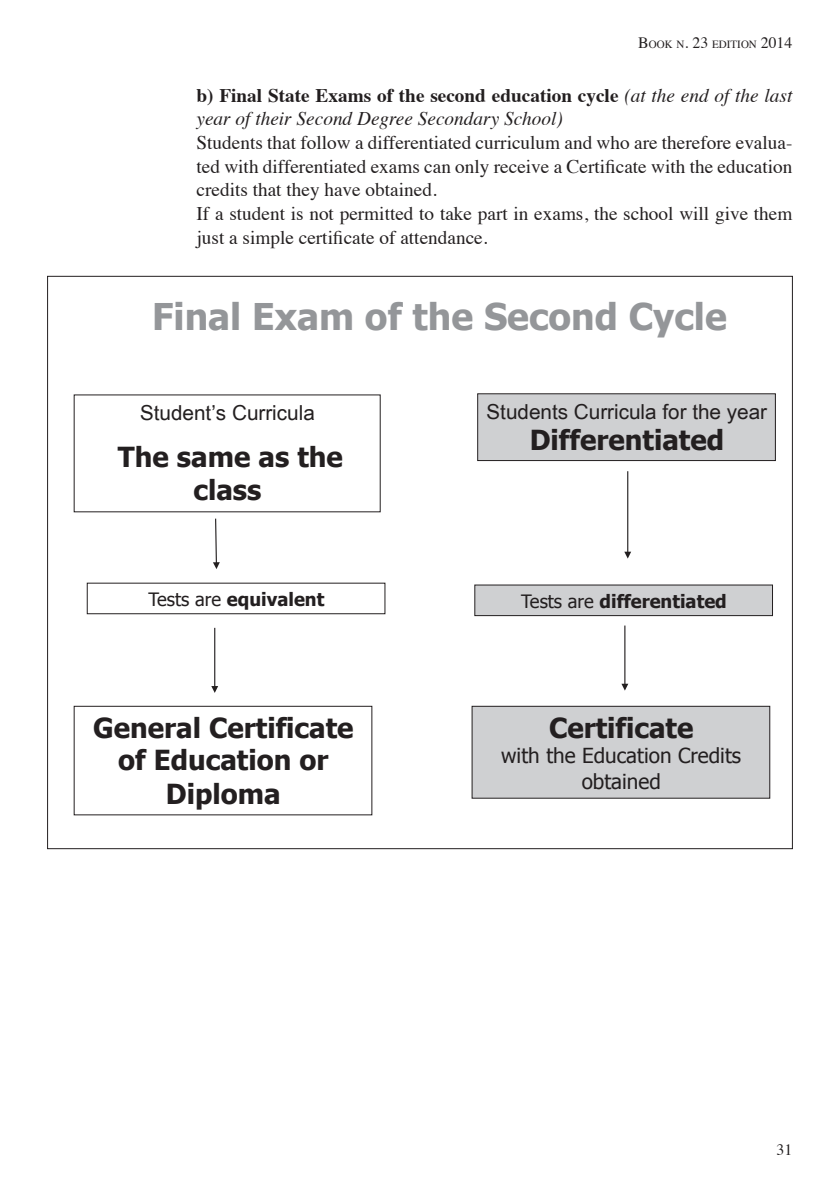
<style>
.page{position:relative;width:840px;height:1187px;background:#fff}
.page>*{position:absolute;margin:0;border:0;box-sizing:border-box;transform-origin:0 0}
.t1{font:700 36.75px "Tahoma";color:#949699}
.t2{font:700 27.65px/32.7px "Tahoma";color:#231f20;text-align:center}
.t3{font:20.65px "Arial";color:#231f20}
.t4{font:20.65px/25.2px "Tahoma";color:#231f20;text-align:center}
.t5{font:19.25px/23.6px "Times";color:#231f20}
.t6{font:italic 19.25px/23.6px "Times";color:#231f20}
.t7{font:700 18.38px "Tahoma";color:#231f20}
.t8{font:15.75px "Times";color:#231f20}
.t9{font:11.03px "Times";color:#231f20}
.s1{font-size:15.75px}
.s2{font-weight:700;font-style:normal}
.s3{font-weight:400}
</style>
<div class="page">
<div style="left:477px;top:394px;width:298px;height:66px;background:#cfd0d2"></div>
<div style="left:477px;top:393px;width:298px;height:68px;border:1px solid #231f20"></div>
<div style="left:74px;top:706px;width:298px;height:109px;border:1px solid #231f20"></div>
<svg style="left:213px;top:518px;width:7px;height:51px"></svg>
<hr style="left:214px;top:628px;width:1px;height:62px;background:#231f20">
<svg style="left:211px;top:686px;width:7px;height:7px"></svg>
<div style="left:472px;top:706px;width:297px;height:92px;background:#cfd0d2"></div>
<div style="left:471px;top:706px;width:298px;height:92px;border:1px solid #231f20"></div>
<div style="left:474px;top:585px;width:298px;height:30px;background:#cfd0d2"></div>
<div style="left:474px;top:584px;width:298px;height:32px;border:1px solid #231f20"></div>
<div style="left:87px;top:582px;width:298px;height:32px;border:1px solid #231f20"></div>
<hr style="left:627px;top:471px;width:1px;height:85px;background:#231f20">
<svg style="left:624px;top:551px;width:7px;height:7px"></svg>
<hr style="left:624px;top:625px;width:1px;height:63px;background:#231f20">
<svg style="left:621px;top:683px;width:7px;height:7px"></svg>
<p class="t9" style="left:638px;top:40px;width:155px"><span class="s1">B</span>OOK N<span class="s1">. 23</span> EDITION <span class="s1">2014</span></p>
<p class="t6" style="left:196px;top:85px;width:597px"><span class="s2">b) Final State Exams of the second education cycle</span> (at the end of the last year of their Second Degree Secondary School)</p>
<p class="t5" style="left:196px;top:132px;width:597px">Students that follow a differentiated curriculum and who are therefore evalua&shy;ted with differentiated exams can only receive a Certificate with the education credits that they have obtained.<br>If a student is not permitted to take part in exams, the school will give them just a simple certificate of attendance.</p>
<h1 class="t1" style="left:152px;top:293px;width:576px">Final Exam of the Second Cycle</h1>
<p class="t3" style="left:140px;top:401px;width:176px">Student’s Curricula</p>
<h2 class="t2" style="left:118px;top:440px;width:226px">The same as the class</h2>
<p class="t3" style="left:486px;top:400px;width:282px">Students Curricula for the year</p>
<h2 class="t2" style="left:529px;top:422px;width:196px">Differentiated</h2>
<p class="t7" style="left:148px;top:587px;width:177px"><span class="s3">Tests are</span> equivalent</p>
<p class="t7" style="left:521px;top:589px;width:207px"><span class="s3">Tests are</span> differentiated</p>
<h2 class="t2" style="left:93px;top:710px;width:262px">General Certificate of Education or<br>Diploma</h2>
<h2 class="t2" style="left:549px;top:710px;width:146px">Certificate</h2>
<p class="t4" style="left:501px;top:742px;width:241px">with the Education Credits obtained</p>
<p class="t8" style="left:776px;top:1143px;width:17px">31</p>
</div>
